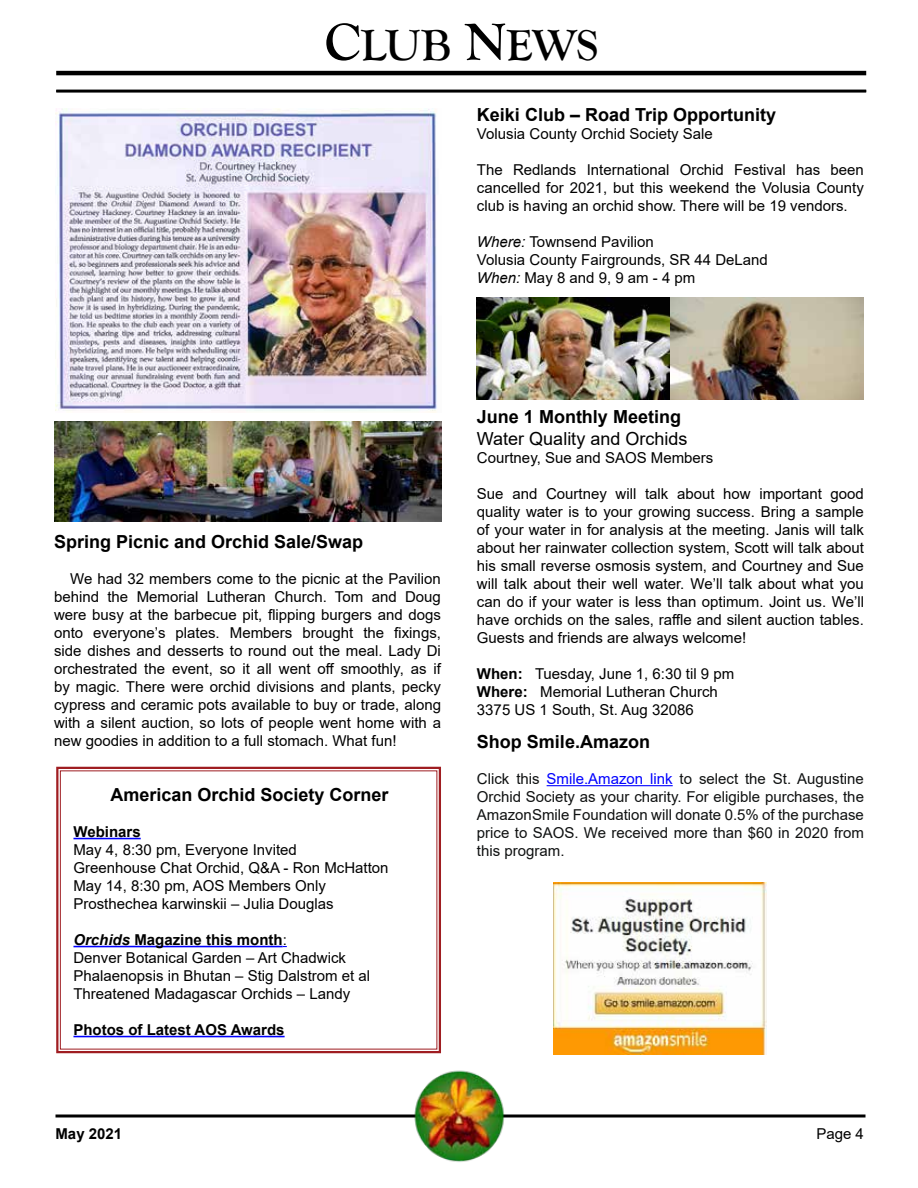
<style>
.page{position:relative;width:918px;height:1188px;background:#fff}
.page>*{position:absolute;margin:0;border:0;box-sizing:border-box;transform-origin:0 0}
.t1{font:700 45px "Goudy Old Style T";letter-spacing:-.005em;color:#000}
.t2{font:700 18px "Arial";color:#000}
.t3{font:18px "Arial";color:#000}
.t4{font:15px/18px "Arial";color:#000}
.t5{font:15px/18px "Arial";color:#0f1111;text-align:justify}
.t6{font:700 15px "Arial";color:#000}
.s1{font-size:54px}
.s2{font-style:italic}
.s3{font-weight:700;font-style:italic}
.s4{font-weight:700}
.s5{color:#00f}
</style>
<div class="page">
<svg style="left:56px;top:766px;width:385px;height:288px"></svg>
<hr style="left:56px;top:71px;width:810px;height:4px;background:#000">
<hr style="left:56px;top:90px;width:810px;height:3px;background:#000">
<svg style="left:56px;top:1114px;width:810px;height:4px;background:#3f3f3f"></svg>
<img style="left:395px;top:1070px;width:131px;height:92px">
<hr style="left:73px;top:838px;width:68px;height:1px;background:#00f">
<hr style="left:73px;top:946px;width:210px;height:1px;background:#00f">
<hr style="left:73px;top:1036px;width:212px;height:1px;background:#00f">
<img style="left:56px;top:108px;width:381px;height:304px">
<hr style="left:547px;top:785px;width:126px;height:1px;background:#00f">
<img style="left:554px;top:883px;width:212px;height:171px">
<img style="left:54px;top:421px;width:387px;height:101px">
<img style="left:477px;top:297px;width:193px;height:102px">
<img style="left:670px;top:297px;width:194px;height:102px">
<h1 class="t1" style="left:324px;top:20px;width:275px"><span class="s1">C</span>LUB <span class="s1">N</span>EWS</h1>
<p class="t2" style="left:477px;top:102px;width:301px">Keiki Club – Road Trip Opportunity</p>
<p class="t4" style="left:477px;top:125px;width:237px">Volusia County Orchid Society Sale</p>
<p class="t4" style="left:477px;top:161px;width:389px;text-align:justify">The Redlands International Orchid Festival has been cancelled for 2021, but this weekend the Volusia County club is having an orchid show. There will be 19 vendors.</p>
<p class="t4" style="left:477px;top:233px;width:292px"><span class="s2">Where:</span> Townsend Pavilion<br>Volusia County Fairgrounds, SR 44 DeLand<br><span class="s2">When:</span> May 8 and 9, 9 am - 4 pm</p>
<p class="t2" style="left:54px;top:529px;width:311px">Spring Picnic and Orchid Sale/Swap</p>
<p class="t4" style="left:54px;top:570px;width:389px;text-align:justify;text-indent:16px">We had 32 members come to the picnic at the Pavilion behind the Memorial Lutheran Church. Tom and Doug were busy at the barbecue pit, flipping burgers and dogs onto everyone’s plates. Members brought the fixings, side dishes and desserts to round out the meal. Lady Di orchestrated the event, so it all went off smoothly, as if by magic. There were orchid divisions and plants, pecky cypress and ceramic pots available to buy or trade, along with a silent auction, so lots of people went home with a new goodies in addition to a full stomach. What fun!</p>
<p class="t2" style="left:110px;top:782px;width:280px">American Orchid Society Corner</p>
<p class="t6" style="left:73px;top:821px;width:69px">Webinars</p>
<p class="t4" style="left:73px;top:841px;width:317px">May 4, 8:30 pm, Everyone Invited<br>Greenhouse Chat Orchid, Q&amp;A - Ron McHatton May 14, 8:30 pm, AOS Members Only Prosthechea karwinskii – Julia Douglas</p>
<p class="t4" style="left:73px;top:931px;width:298px"><span class="s3">Orchids</span> <span class="s4">Magazine this month</span>:<br>Denver Botanical Garden – Art Chadwick Phalaenopsis in Bhutan – Stig Dalstrom et al Threatened Madagascar Orchids – Landy</p>
<p class="t6" style="left:73px;top:1019px;width:213px">Photos of Latest AOS Awards</p>
<p class="t2" style="left:477px;top:404px;width:206px">June 1 Monthly Meeting</p>
<p class="t3" style="left:477px;top:426px;width:212px">Water Quality and Orchids</p>
<p class="t4" style="left:477px;top:448px;width:238px">Courtney, Sue and SAOS Members</p>
<p class="t4" style="left:477px;top:484px;width:389px;text-align:justify">Sue and Courtney will talk about how important good quality water is to your growing success. Bring a sample of your water in for analysis at the meeting. Janis will talk about her rainwater collection system, Scott will talk about his small reverse osmosis system, and Courtney and Sue will talk about their well water. We’ll talk about what you can do if your water is less than optimum. Joint us. We’ll have orchids on the sales, raffle and silent auction tables.<br>Guests and friends are always welcome!</p>
<p class="t4" style="left:477px;top:664px;width:259px"><span class="s4">When:</span> Tuesday, June 1, 6:30 til 9 pm<br><span class="s4">Where:</span> Memorial Lutheran Church<br>3375 US 1 South, St. Aug 32086</p>
<p class="t2" style="left:477px;top:729px;width:175px">Shop Smile.Amazon</p>
<p class="t5" style="left:477px;top:770px;width:389px">Click this <span class="s5">Smile.Amazon link</span> to select the St. Augustine Orchid Society as your charity. For eligible purchases, the AmazonSmile Foundation will donate 0.5% of the purchase price to SAOS. We received more than $60 in 2020 from this program.</p>
<p class="t6" style="left:56px;top:1123px;width:68px">May 2021</p>
<p class="t4" style="left:816px;top:1125px;width:49px">Page 4</p>
</div>
